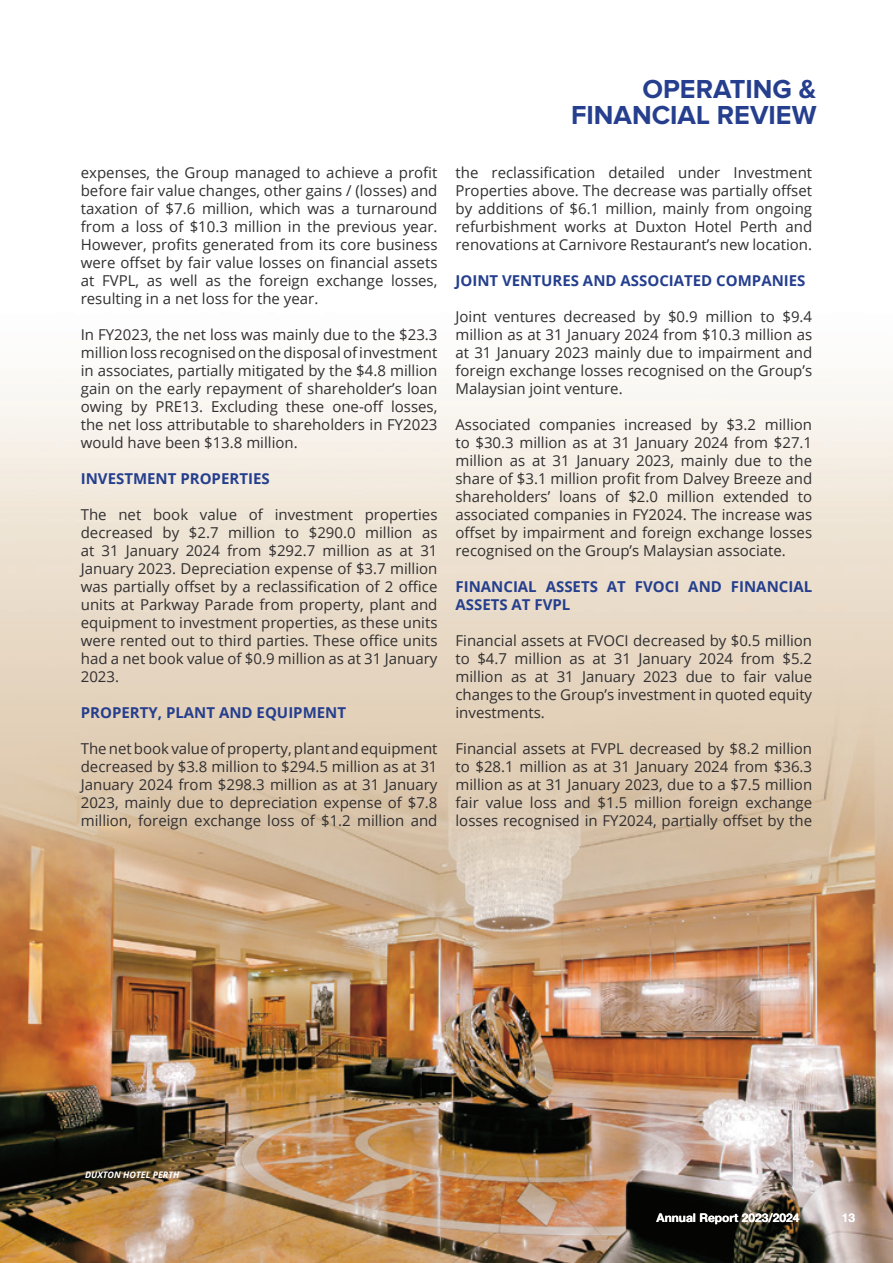
<style>
.page{position:relative;width:893px;height:1263px;background:#fff}
.page>*{position:absolute;margin:0;border:0;box-sizing:border-box;transform-origin:0 0}
.t1{font:700 27px "Proxima Nova";color:#253f8e}
.t2{font:15px/18px "Open Sans";color:#312f30;text-align:justify}
.t3{font:700 15px/18px "Open Sans";color:#253f8e}
.t4{font:700 12px "Helvetica Neue LT Std";color:#fff}
.t5{font:12px "Helvetica Neue LT Std";color:#fff}
.t6{font:italic 700 9px "Open Sans";color:#fff}
</style>
<div class="page">
<img style="left:0;top:380px;width:893px;height:883px">
<p class="t2" style="left:81px;top:163px;width:358px">expenses, the Group managed to achieve a profit before fair value changes, other gains / (losses) and taxation of $7.6 million, which was a turnaround from a loss of $10.3 million in the previous year.<br>However, profits generated from its core business were offset by fair value losses on financial assets at FVPL, as well as the foreign exchange losses, resulting in a net loss for the year.</p>
<p class="t2" style="left:81px;top:325px;width:358px">In FY2023, the net loss was mainly due to the $23.3 million loss recognised on the disposal of investment in associates, partially mitigated by the $4.8 million gain on the early repayment of shareholder’s loan owing by PRE13. Excluding these one-off losses, the net loss attributable to shareholders in FY2023 would have been $13.8 million.</p>
<p class="t3" style="left:81px;top:469px;width:190px">INVESTMENT PROPERTIES</p>
<p class="t2" style="left:81px;top:505px;width:358px">The net book value of investment properties decreased by $2.7 million to $290.0 million as at 31 January 2024 from $292.7 million as at 31<br>January 2023. Depreciation expense of $3.7 million was partially offset by a reclassification of 2 office units at Parkway Parade from property, plant and equipment to investment properties, as these units were rented out to third parties. These office units had a net book value of $0.9 million as at 31 January 2023.</p>
<p class="t3" style="left:81px;top:703px;width:267px">PROPERTY, PLANT AND EQUIPMENT</p>
<p class="t2" style="left:81px;top:739px;width:358px">The net book value of property, plant and equipment decreased by $3.8 million to $294.5 million as at 31<br>January 2024 from $298.3 million as at 31 January 2023, mainly due to depreciation expense of $7.8 million, foreign exchange loss of $1.2 million and</p>
<p class="t1" style="left:642px;top:77px;width:176px">OPERATING &amp;</p>
<p class="t1" style="left:571px;top:103px;width:247px">FINANCIAL REVIEW</p>
<p class="t2" style="left:455px;top:163px;width:358px">the reclassification detailed under Investment Properties above. The decrease was partially offset by additions of $6.1 million, mainly from ongoing refurbishment works at Duxton Hotel Perth and renovations at Carnivore Restaurant’s new location.</p>
<p class="t3" style="left:455px;top:271px;width:352px">JOINT VENTURES AND ASSOCIATED COMPANIES</p>
<p class="t2" style="left:455px;top:307px;width:358px">Joint ventures decreased by $0.9 million to $9.4 million as at 31 January 2024 from $10.3 million as at 31 January 2023 mainly due to impairment and foreign exchange losses recognised on the Group’s Malaysian joint venture.</p>
<p class="t2" style="left:455px;top:415px;width:358px">Associated companies increased by $3.2 million to $30.3 million as at 31 January 2024 from $27.1 million as at 31 January 2023, mainly due to the share of $3.1 million profit from Dalvey Breeze and shareholders’ loans of $2.0 million extended to associated companies in FY2024. The increase was offset by impairment and foreign exchange losses recognised on the Group’s Malaysian associate.</p>
<p class="t3" style="left:455px;top:577px;width:358px">FINANCIAL ASSETS AT FVOCI AND FINANCIAL<br>ASSETS AT FVPL</p>
<p class="t2" style="left:455px;top:631px;width:358px">Financial assets at FVOCI decreased by $0.5 million to $4.7 million as at 31 January 2024 from $5.2 million as at 31 January 2023 due to fair value changes to the Group’s investment in quoted equity investments.</p>
<p class="t2" style="left:455px;top:739px;width:358px">Financial assets at FVPL decreased by $8.2 million to $28.1 million as at 31 January 2024 from $36.3 million as at 31 January 2023, due to a $7.5 million fair value loss and $1.5 million foreign exchange losses recognised in FY2024, partially offset by the</p>
<p class="t6" style="left:85px;top:1168px;width:96px">DUXTON HOTEL PERTH</p>
<p class="t4" style="left:656px;top:1210px;width:145px">Annual Report 2023/2024</p>
<p class="t5" style="left:842px;top:1210px;width:15px">13</p>
</div>
